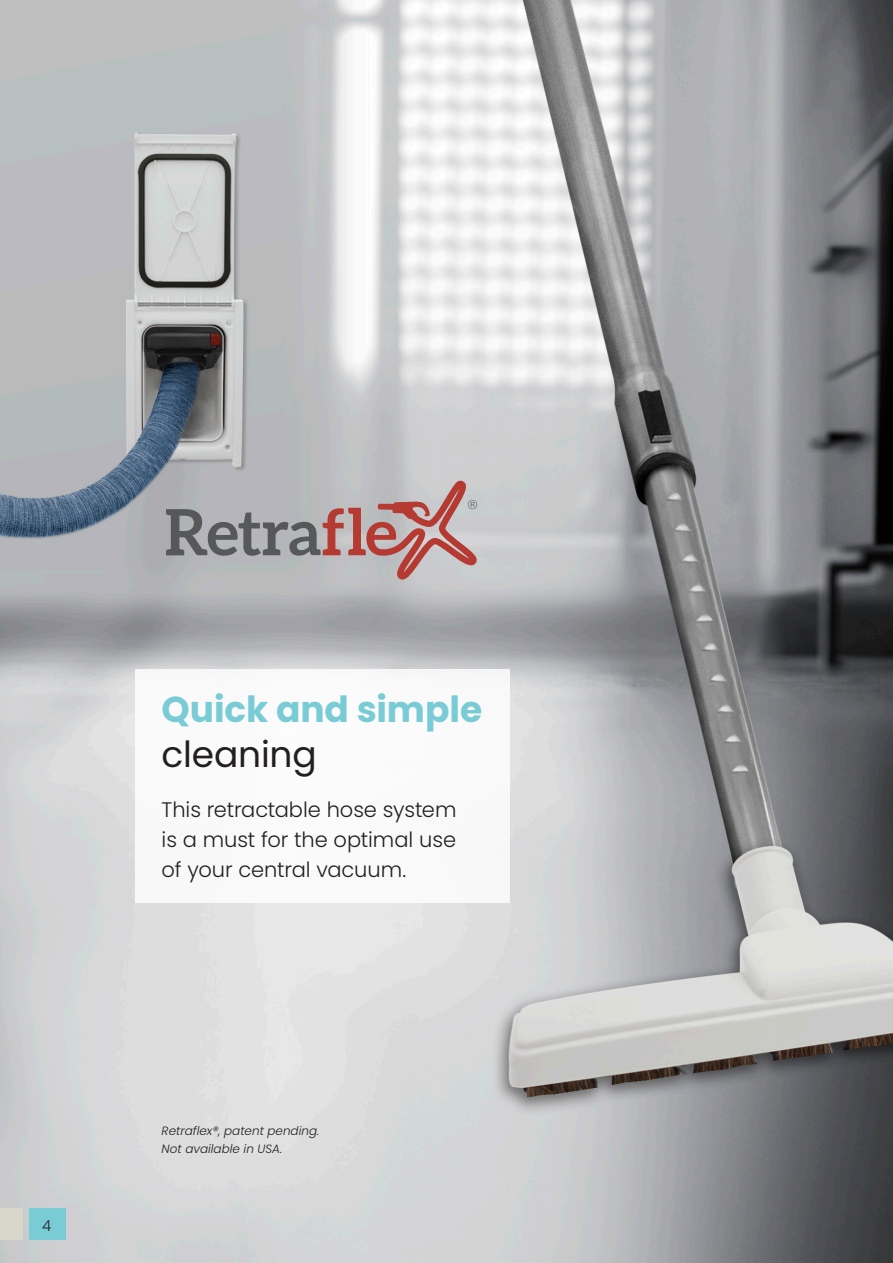
<style>
.page{position:relative;width:893px;height:1263px;background:#fff}
.page>*{position:absolute;margin:0;border:0;box-sizing:border-box;transform-origin:0 0}
.Page_Title{font:700 36px/45px "Poppins";color:#79ccd5}
.Text{font:300 21px/30px "Poppins";letter-spacing:-.005em;color:#231f20;text-align:justify}
.t1{font:300 15px "Poppins";color:#231f20}
.t2{font:italic 300 12px/18px "Poppins";color:#231f20}
.s1{font-weight:400;color:#231f20}
</style>
<div class="page">
<img style="left:0;top:0;width:893px;height:1263px">
<div style="left:136px;top:669px;width:374px;height:234px;background:#fff"></div>
<svg style="left:166px;top:481px;width:313px;height:99px;background:#b0a1a2"></svg>
<div style="left:30px;top:1208px;width:36px;height:32px;background:#79ccd5"></div>
<div style="left:0;top:1208px;width:23px;height:32px;background:#d9d7ca"></div>
<p class="t1" style="left:42px;top:1217px;width:11px">4</p>
<p class="Page_Title" style="left:162px;top:687px;width:322px">Quick and simple <span class="s1">cleaning</span></p>
<p class="Text" style="left:162px;top:794px;width:296px">This retractable hose system is a must for the optimal use of your central vacuum.</p>
<p class="t2" style="left:162px;top:1122px;width:159px">Retraflex®, patent pending.<br>Not available in USA.</p>
</div>
